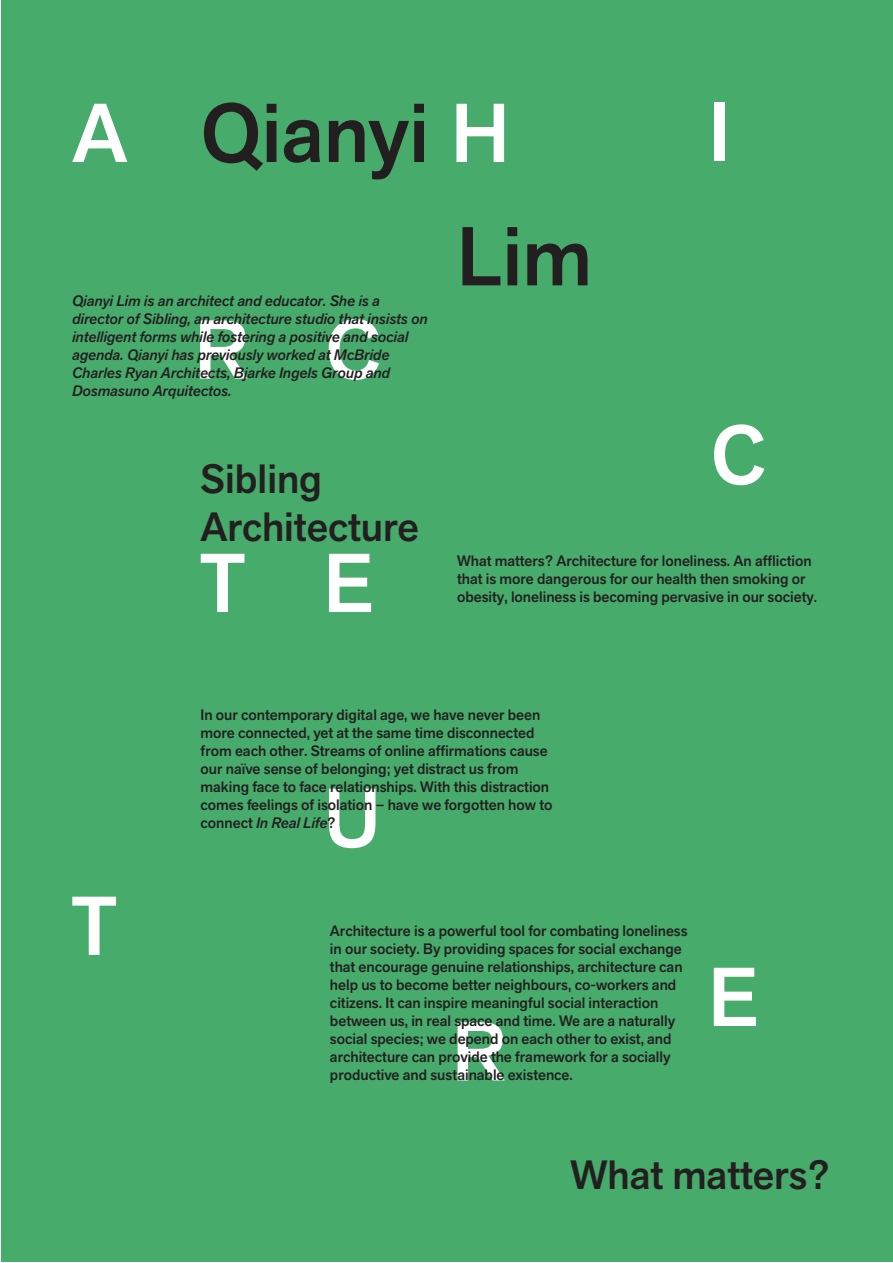
<style>
.page{position:relative;width:893px;height:1263px;background:#fff}
.page>*{position:absolute;margin:0;border:0;box-sizing:border-box;transform-origin:0 0}
.t1{font:500 82.5px "Akzid Grtsk Next";color:#fff}
.Heading{font:500 82.5px "Akzid Grtsk Next";color:#231f20}
.SubHead{font:500 40.5px "Akzid Grtsk Next";color:#231f20}
.Body{font:500 15px/18px "Akzid Grtsk Next";color:#231f20}
.Italic{font:15px/18px "Akzid Grtsk Next Med It";color:#231f20}
.s1{color:#fff}
.s2{font-family:"Akzid Grtsk Next Med It";font-weight:400}
</style>
<div class="page">
<div style="left:1px;top:1px;width:891px;height:1261px;background:#47ab6b"></div>
<h1 class="t1" style="left:72px;top:80px;width:57px">A</h1>
<p class="Heading" style="left:201px;top:80px;width:310px">Qianyi <span class="s1">H</span></p>
<h1 class="t1" style="left:708px;top:79px;width:23px">I</h1>
<p class="Heading" style="left:457px;top:203px;width:136px">Lim</p>
<p class="Italic" style="left:72px;top:292px;width:357px">Qianyi Lim is an architect and educator. She is a director of Sibling, an architecture studio that insists on intelligent forms while fostering a positive and social agenda. Qianyi has previously worked at McBride Charles Ryan Architects, Bjarke Ingels Group and Dosmasuno Arquitectos.</p>
<h1 class="t1" style="left:195px;top:296px;width:187px">R C</h1>
<p class="SubHead" style="left:201px;top:452px;width:123px">Sibling</p>
<p class="SubHead" style="left:201px;top:501px;width:220px">Architecture</p>
<h1 class="t1" style="left:199px;top:530px;width:176px">T E</h1>
<h1 class="t1" style="left:711px;top:402px;width:57px">C</h1>
<p class="Body" style="left:457px;top:552px;width:362px">What matters? Architecture for loneliness. An affliction that is more dangerous for our health then smoking or obesity, loneliness is becoming pervasive in our society.</p>
<h1 class="t1" style="left:71px;top:872px;width:49px">T</h1>
<p class="Body" style="left:201px;top:706px;width:353px">In our contemporary digital age, we have never been more connected, yet at the same time disconnected from each other. Streams of online affirmations cause our naïve sense of belonging; yet distract us from making face to face relationships. With this distraction comes feelings of isolation – have we forgotten how to connect <span class="s2">In Real Life</span>?</p>
<h1 class="t1" style="left:324px;top:765px;width:59px">U</h1>
<p class="Body" style="left:330px;top:922px;width:359px">Architecture is a powerful tool for combating loneliness in our society. By providing spaces for social exchange that encourage genuine relationships, architecture can help us to become better neighbours, co-workers and citizens. It can inspire meaningful social interaction between us, in real space and time. We are a naturally social species; we depend on each other to exist, and architecture can provide the framework for a socially productive and sustainable existence.</p>
<h1 class="t1" style="left:452px;top:998px;width:55px">R</h1>
<h1 class="t1" style="left:708px;top:944px;width:52px">E</h1>
<p class="SubHead" style="left:570px;top:1149px;width:261px">What matters?</p>
</div>
